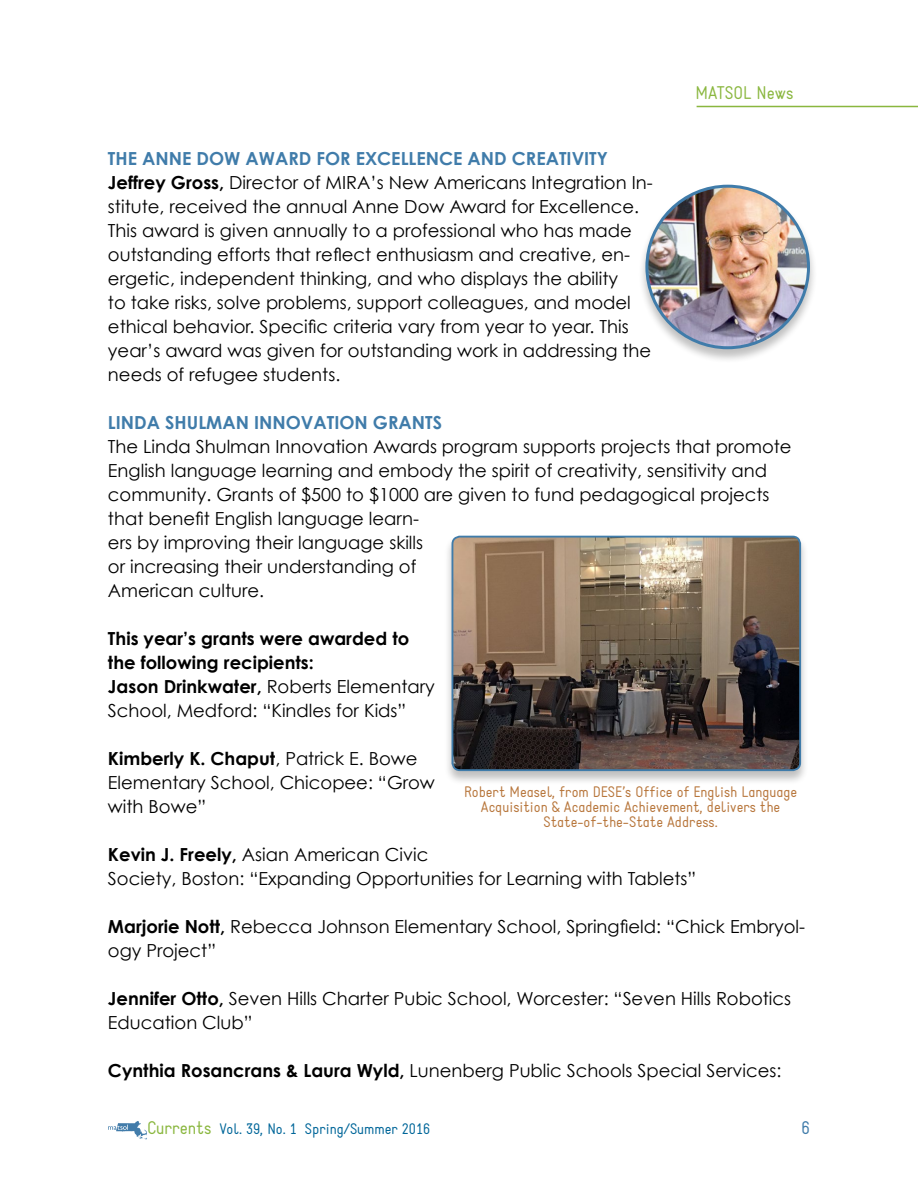
<style>
.page{position:relative;width:918px;height:1188px;background:#fff}
.page>*{position:absolute;margin:0;border:0;box-sizing:border-box;transform-origin:0 0}
.t1{font:18px/24px "Century Gothic";color:#000}
.t2{font:700 18px/24px "Century Gothic";color:#000}
.t3{font:700 18px "Century Gothic";color:#407caa}
.t4{font:18px "Static";color:#8ab73f}
.t5{font:18px "Static";color:#407caa}
.t6{font:15px/15px "Static";color:#b8773d;text-align:center}
.t7{font:15px "Static";color:#069}
.s1{font-weight:700;color:#407caa}
.s2{font-weight:700}
.s3{font-weight:400}
.s4{font-size:18px;color:#8ab73f}
</style>
<div class="page">
<svg style="left:108px;top:1121px;width:39px;height:18px"></svg>
<hr style="left:697px;top:106px;width:221px;height:1px;background:#8ab73f">
<div style="left:638px;top:184px;width:179px;height:179px;background:#000;opacity:.25"></div>
<img style="left:647px;top:186px;width:161px;height:162px;border-radius:81px">
<div style="left:645px;top:185px;width:165px;height:164px;border:3px solid #407caa;border-radius:50%"></div>
<div style="left:444px;top:535px;width:365px;height:251px;background:#000;opacity:.25"></div>
<img style="left:452px;top:537px;width:348px;height:233px">
<div style="left:452px;top:536px;width:349px;height:235px;border:2px solid #407caa;border-radius:7px"></div>
<p class="t4" style="left:696px;top:82px;width:99px">MATSOL News</p>
<p class="t1" style="left:108px;top:146px;width:546px"><span class="s1">THE ANNE DOW AWARD FOR EXCELLENCE AND CREATIVITY </span><span class="s2">Jeffrey Gross,</span> Director of MIRA’s New Americans Integration In&shy;stitute, received the annual Anne Dow Award for Excellence.<br>This award is given annually to a professional who has made outstanding efforts that reflect enthusiasm and creative, en&shy;ergetic, independent thinking, and who displays the ability<br>to take risks, solve problems, support colleagues, and model ethical behavior. Specific criteria vary from year to year. This year’s award was given for outstanding work in addressing the needs of refugee students.</p>
<p class="t3" style="left:108px;top:411px;width:336px">LINDA SHULMAN INNOVATION GRANTS</p>
<p class="t1" style="left:108px;top:434px;width:685px">The Linda Shulman Innovation Awards program supports projects that promote English language learning and embody the spirit of creativity, sensitivity and community. Grants of $500 to $1000 are given to fund pedagogical projects that benefit English language learn-<br>ers by improving their language skills<br>or increasing their understanding of<br>American culture.</p>
<p class="t2" style="left:108px;top:626px;width:328px">This year’s grants were awarded to the following recipients:<br>Jason Drinkwater, <span class="s3">Roberts Elementary School, Medford: “Kindles for Kids”</span></p>
<p class="t1" style="left:108px;top:746px;width:328px"><span class="s2">Kimberly K. Chaput</span>, Patrick E. Bowe<br>Elementary School, Chicopee: “Grow with Bowe”</p>
<p class="t1" style="left:108px;top:842px;width:590px"><span class="s2">Kevin J. Freely,</span> Asian American Civic<br>Society, Boston: “Expanding Opportunities for Learning with Tablets”</p>
<p class="t1" style="left:108px;top:914px;width:699px"><span class="s2">Marjorie Nott,</span> Rebecca Johnson Elementary School, Springfield: “Chick Embryol&shy;ogy Project”</p>
<p class="t1" style="left:108px;top:986px;width:685px"><span class="s2">Jennifer Otto,</span> Seven Hills Charter Pubic School, Worcester: “Seven Hills Robotics<br>Education Club”</p>
<p class="t1" style="left:108px;top:1058px;width:675px"><span class="s2">Cynthia Rosancrans &amp; Laura Wyld,</span> Lunenberg Public Schools Special Services:</p>
<p class="t6" style="left:464px;top:785px;width:335px">Robert Measel, from DESE’s Office of English Language<br>Acquisition &amp; Academic Achievement, delivers the<br>State-of-the-State Address.</p>
<p class="t7" style="left:147px;top:1120px;width:285px"><span class="s4">Currents</span> Vol. 39, No. 1 Spring/Summer 2016</p>
<p class="t5" style="left:801px;top:1117px;width:10px">6</p>
</div>
